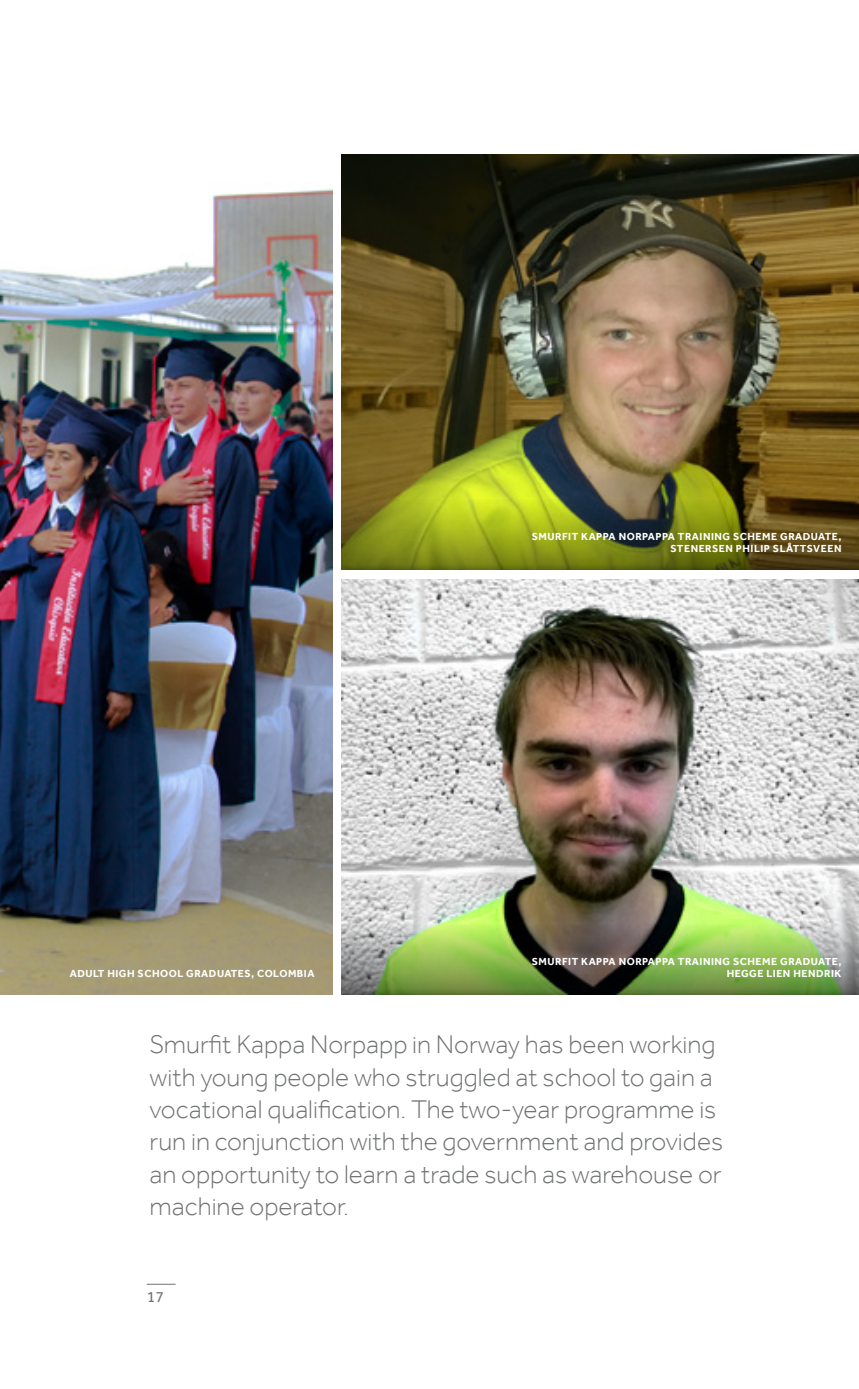
<style>
.page{position:relative;width:859px;height:1389px;background:#fff}
.page>*{position:absolute;margin:0;border:0;box-sizing:border-box;transform-origin:0 0}
.t1{font:300 26.25px/32.4px "Effra Corp";color:#707272}
.t2{font:15.75px "Effra Corp";color:#707272}
.t3{font:700 10.5px/12.6px "Effra Corp";letter-spacing:.05em;color:#fff;text-align:right}
</style>
<div class="page">
<svg style="left:147px;top:1284px;width:28px;height:1px"></svg>
<img style="left:0;top:189px;width:332px;height:806px">
<img style="left:342px;top:155px;width:516px;height:343px">
<img style="left:342px;top:580px;width:516px;height:343px">
<svg style="left:342px;top:498px;width:516px;height:72px;background:#74781b"></svg>
<img style="left:342px;top:923px;width:516px;height:72px">
<p class="t3" style="left:70px;top:967px;width:246px">ADULT HIGH SCHOOL GRADUATES, COLOMBIA</p>
<p class="t3" style="left:531px;top:530px;width:311px">SMURFIT KAPPA NORPAPPA TRAINING SCHEME GRADUATE,<br>STENERSEN PHILIP SLÅTTSVEEN</p>
<p class="t3" style="left:531px;top:954px;width:311px">SMURFIT KAPPA NORPAPPA TRAINING SCHEME GRADUATE,<br>HEGGE LIEN HENDRIK</p>
<p class="t1" style="left:149px;top:1028px;width:575px">Smurfit Kappa Norpapp in Norway has been working with young people who struggled at school to gain a vocational qualification. The two-year programme is run in conjunction with the government and provides an opportunity to learn a trade such as warehouse or machine operator.</p>
<p class="t2" style="left:147px;top:1288px;width:19px">17</p>
</div>
